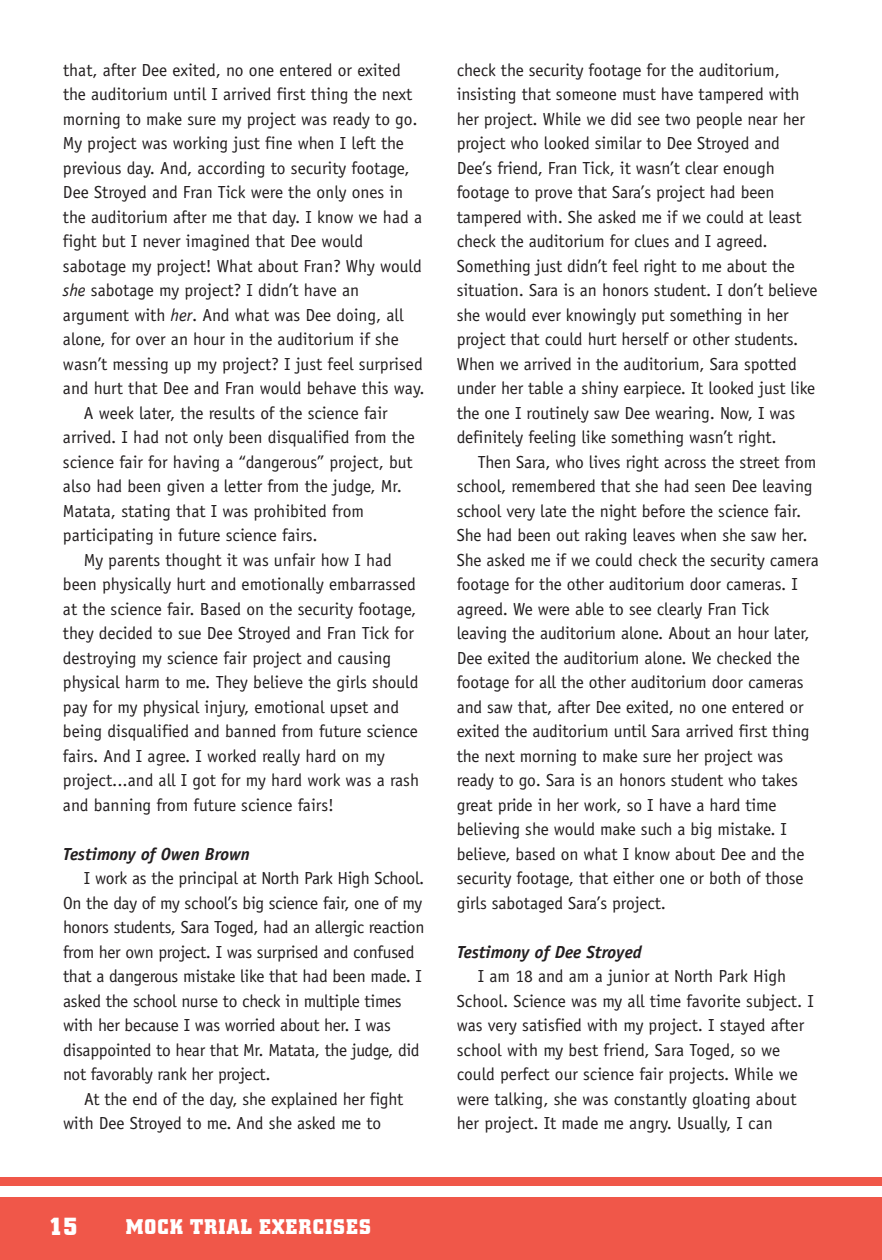
<style>
.page{position:relative;width:882px;height:1260px;background:#fff}
.page>*{position:absolute;margin:0;border:0;box-sizing:border-box;transform-origin:0 0}
.t1{font:700 24.5px "City";color:#fff}
.t2{font:700 21px "City";letter-spacing:.06em;color:#fff}
.t3{font:17.5px/24.5px "Officina Sans";letter-spacing:-.005em;color:#231f20}
.t4{font:italic 700 17.5px "Officina Sans";color:#231f20}
.s1{font-style:italic}
</style>
<div class="page">
<div style="left:0;top:1197px;width:882px;height:63px;background:#f05749"></div>
<div style="left:0;top:1177px;width:882px;height:8px;background:#f05749"></div>
<p class="t3" style="left:63px;top:59px;width:339px">that, after Dee exited, no one entered or exited</p>
<p class="t3" style="left:63px;top:83px;width:351px">the auditorium until I arrived first thing the next</p>
<p class="t3" style="left:63px;top:108px;width:356px">morning to make sure my project was ready to go.</p>
<p class="t3" style="left:63px;top:132px;width:343px">My project was working just fine when I left the</p>
<p class="t3" style="left:63px;top:157px;width:348px">previous day. And, according to security footage,</p>
<p class="t3" style="left:63px;top:181px;width:342px">Dee Stroyed and Fran Tick were the only ones in</p>
<p class="t3" style="left:63px;top:206px;width:361px">the auditorium after me that day. I know we had a</p>
<p class="t3" style="left:63px;top:230px;width:302px">fight but I never imagined that Dee would</p>
<p class="t3" style="left:63px;top:255px;width:360px">sabotage my project! What about Fran? Why would</p>
<p class="t3" style="left:63px;top:279px;width:298px"><span class="s1">she</span> sabotage my project? I didn’t have an</p>
<p class="t3" style="left:63px;top:304px;width:342px">argument with <span class="s1">her</span>. And what was Dee doing, all</p>
<p class="t3" style="left:63px;top:328px;width:337px">alone, for over an hour in the auditorium if she</p>
<p class="t3" style="left:63px;top:353px;width:361px">wasn’t messing up my project? I just feel surprised</p>
<p class="t3" style="left:63px;top:377px;width:363px">and hurt that Dee and Fran would behave this way.</p>
<p class="t3" style="left:84px;top:402px;width:305px">A week later, the results of the science fair</p>
<p class="t3" style="left:63px;top:426px;width:354px">arrived. I had not only been disqualified from the</p>
<p class="t3" style="left:63px;top:451px;width:351px">science fair for having a “dangerous” project, but</p>
<p class="t3" style="left:63px;top:475px;width:341px">also had been given a letter from the judge, Mr.</p>
<p class="t3" style="left:63px;top:500px;width:303px">Matata, stating that I was prohibited from</p>
<p class="t3" style="left:63px;top:524px;width:256px">participating in future science fairs.</p>
<p class="t3" style="left:84px;top:549px;width:310px">My parents thought it was unfair how I had</p>
<p class="t3" style="left:63px;top:573px;width:355px">been physically hurt and emotionally embarrassed</p>
<p class="t3" style="left:63px;top:598px;width:355px">at the science fair. Based on the security footage,</p>
<p class="t3" style="left:63px;top:622px;width:353px">they decided to sue Dee Stroyed and Fran Tick for</p>
<p class="t3" style="left:63px;top:647px;width:330px">destroying my science fair project and causing</p>
<p class="t3" style="left:63px;top:671px;width:357px">physical harm to me. They believe the girls should</p>
<p class="t3" style="left:63px;top:696px;width:338px">pay for my physical injury, emotional upset and</p>
<p class="t3" style="left:63px;top:720px;width:357px">being disqualified and banned from future science</p>
<p class="t3" style="left:63px;top:745px;width:323px">fairs. And I agree. I worked really hard on my</p>
<p class="t3" style="left:63px;top:769px;width:358px">project...and all I got for my hard work was a rash</p>
<p class="t3" style="left:63px;top:794px;width:273px">and banning from future science fairs!</p>
<p class="t4" style="left:63px;top:847px;width:189px">Testimony of Owen Brown</p>
<p class="t3" style="left:63px;top:867px;width:363px;text-indent:21px">I work as the principal at North Park High School.<br>On the day of my school’s big science fair, one of my honors students, Sara Toged, had an allergic reaction from her own project. I was surprised and confused that a dangerous mistake like that had been made. I asked the school nurse to check in multiple times with her because I was worried about her. I was disappointed to hear that Mr. Matata, the judge, did not favorably rank her project.</p>
<p class="t3" style="left:63px;top:1088px;width:342px;text-indent:21px">At the end of the day, she explained her fight with Dee Stroyed to me. And she asked me to</p>
<p class="t3" style="left:457px;top:59px;width:362px">check the security footage for the auditorium, insisting that someone must have tampered with her project. While we did see two people near her project who looked similar to Dee Stroyed and Dee’s friend, Fran Tick, it wasn’t clear enough footage to prove that Sara’s project had been tampered with. She asked me if we could at least check the auditorium for clues and I agreed.<br>Something just didn’t feel right to me about the situation. Sara is an honors student. I don’t believe she would ever knowingly put something in her project that could hurt herself or other students.<br>When we arrived in the auditorium, Sara spotted under her table a shiny earpiece. It looked just like the one I routinely saw Dee wearing. Now, I was definitely feeling like something wasn’t right.</p>
<p class="t3" style="left:457px;top:451px;width:363px;text-indent:21px">Then Sara, who lives right across the street from school, remembered that she had seen Dee leaving school very late the night before the science fair.<br>She had been out raking leaves when she saw her.<br>She asked me if we could check the security camera footage for the other auditorium door cameras. I agreed. We were able to see clearly Fran Tick leaving the auditorium alone. About an hour later, Dee exited the auditorium alone. We checked the footage for all the other auditorium door cameras and saw that, after Dee exited, no one entered or exited the auditorium until Sara arrived first thing the next morning to make sure her project was ready to go. Sara is an honors student who takes great pride in her work, so I have a hard time believing she would make such a big mistake. I believe, based on what I know about Dee and the security footage, that either one or both of those girls sabotaged Sara’s project.</p>
<p class="t4" style="left:457px;top:945px;width:187px">Testimony of Dee Stroyed</p>
<p class="t3" style="left:457px;top:965px;width:359px;text-indent:21px">I am 18 and am a junior at North Park High School. Science was my all time favorite subject. I was very satisfied with my project. I stayed after school with my best friend, Sara Toged, so we could perfect our science fair projects. While we were talking, she was constantly gloating about her project. It made me angry. Usually, I can</p>
<h1 class="t1" style="left:49px;top:1218px;width:30px">15</h1>
<p class="t2" style="left:126px;top:1219px;width:246px">MOCK TRIAL EXERCISES</p>
</div>
